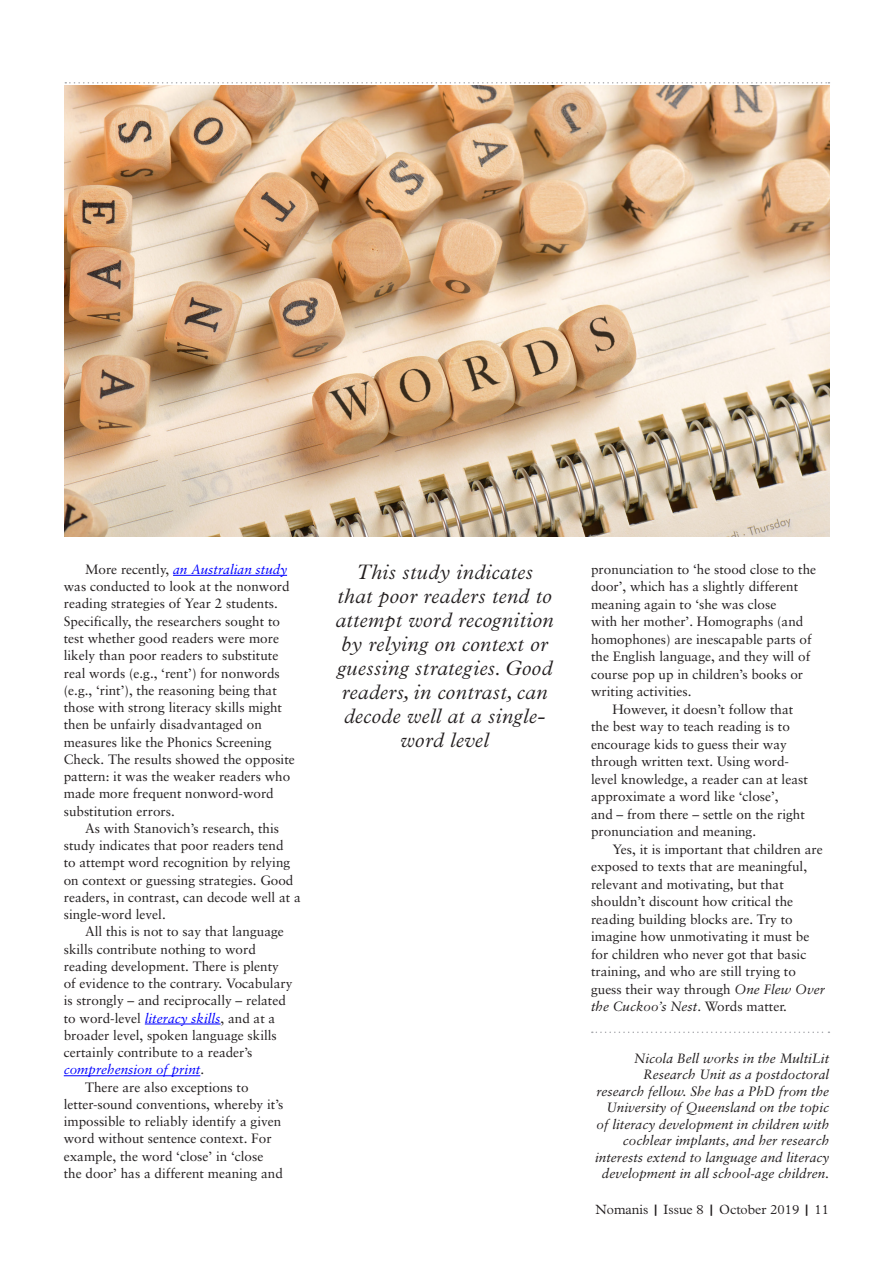
<style>
.page{position:relative;width:893px;height:1263px;background:#fff}
.page>*{position:absolute;margin:0;border:0;box-sizing:border-box;transform-origin:0 0}
.Body_indent{font:italic 300 21px/24px "Plantin";letter-spacing:.02em;color:#231f20;text-align:center}
.Body_indent-2{font:13.5px/17.2px "Sabon";color:#231f20}
.End_Story{font:italic 13.5px/16.5px "Sabon";color:#231f20;text-align:right}
.t1{font:300 13.5px "Plantin";color:#231f20}
.s1{font-style:italic;color:#00f}
.s2{font-style:italic}
.s3{font-weight:700}
</style>
<div class="page">
<svg style="left:65px;top:82px;width:764px;height:2px"></svg>
<hr style="left:173px;top:575px;width:114px;height:1px;background:#00f">
<hr style="left:145px;top:1024px;width:76px;height:1px;background:#00f">
<hr style="left:64px;top:1075px;width:136px;height:1px;background:#00f">
<svg style="left:592px;top:1031px;width:237px;height:2px"></svg>
<img style="left:65px;top:85px;width:764px;height:451px">
<p class="Body_indent-2" style="left:64px;top:560px;width:233px;text-indent:21px">More recently, <span class="s1">an Australian study </span>was conducted to look at the nonword reading strategies of Year 2 students.<br>Specifically, the researchers sought to test whether good readers were more likely than poor readers to substitute real words (e.g., ‘rent’) for nonwords (e.g., ‘rint’), the reasoning being that those with strong literacy skills might then be unfairly disadvantaged on measures like the Phonics Screening Check. The results showed the opposite pattern: it was the weaker readers who made more frequent nonword-word substitution errors.</p>
<p class="Body_indent-2" style="left:64px;top:819px;width:239px;text-indent:21px">As with Stanovich’s research, this study indicates that poor readers tend<br>to attempt word recognition by relying on context or guessing strategies. Good readers, in contrast, can decode well at a single-word level.</p>
<p class="Body_indent-2" style="left:64px;top:923px;width:230px;text-indent:21px">All this is not to say that language skills contribute nothing to word reading development. There is plenty of evidence to the contrary. Vocabulary is strongly – and reciprocally – related to word-level <span class="s1">literacy skills</span>, and at a broader level, spoken language skills certainly contribute to a reader’s <span class="s1">comprehension of print</span>.</p>
<p class="Body_indent-2" style="left:64px;top:1078px;width:221px;text-indent:21px">There are also exceptions to letter-sound conventions, whereby it’s impossible to reliably identify a given word without sentence context. For example, the word ‘close’ in ‘close the door’ has a different meaning and</p>
<p class="Body_indent" style="left:335px;top:560px;width:220px">This study indicates<br>that poor readers tend to attempt word recognition by relying on context or guessing strategies. Good readers, in contrast, can decode well at a single&shy;word level</p>
<p class="Body_indent-2" style="left:591px;top:560px;width:227px">pronunciation to ‘he stood close to the door’, which has a slightly different meaning again to ‘she was close<br>with her mother’. Homographs (and homophones) are inescapable parts of the English language, and they will of course pop up in children’s books or writing activities.</p>
<p class="Body_indent-2" style="left:591px;top:700px;width:218px;text-indent:21px">However, it doesn’t follow that the best way to teach reading is to encourage kids to guess their way through written text. Using word&shy;level knowledge, a reader can at least approximate a word like ‘close’,<br>and – from there – settle on the right pronunciation and meaning.</p>
<p class="Body_indent-2" style="left:591px;top:840px;width:236px;text-indent:21px">Yes, it is important that children are exposed to texts that are meaningful, relevant and motivating, but that shouldn’t discount how critical the reading building blocks are. Try to imagine how unmotivating it must be for children who never got that basic training, and who are still trying to guess their way through <span class="s2">One Flew Over the Cuckoo’s Nest</span>. Words matter.</p>
<p class="End_Story" style="left:595px;top:1050px;width:236px">Nicola Bell works in the MultiLit Research Unit as a postdoctoral research fellow. She has a PhD from the University of Queensland on the topic of literacy development in children with cochlear implants, and her research interests extend to language and literacy development in all school-age children.</p>
<p class="t1" style="left:595px;top:1201px;width:235px">Nomanis <span class="s3">|</span> Issue 8 <span class="s3">|</span> October 2019 <span class="s3">|</span> 11</p>
</div>
